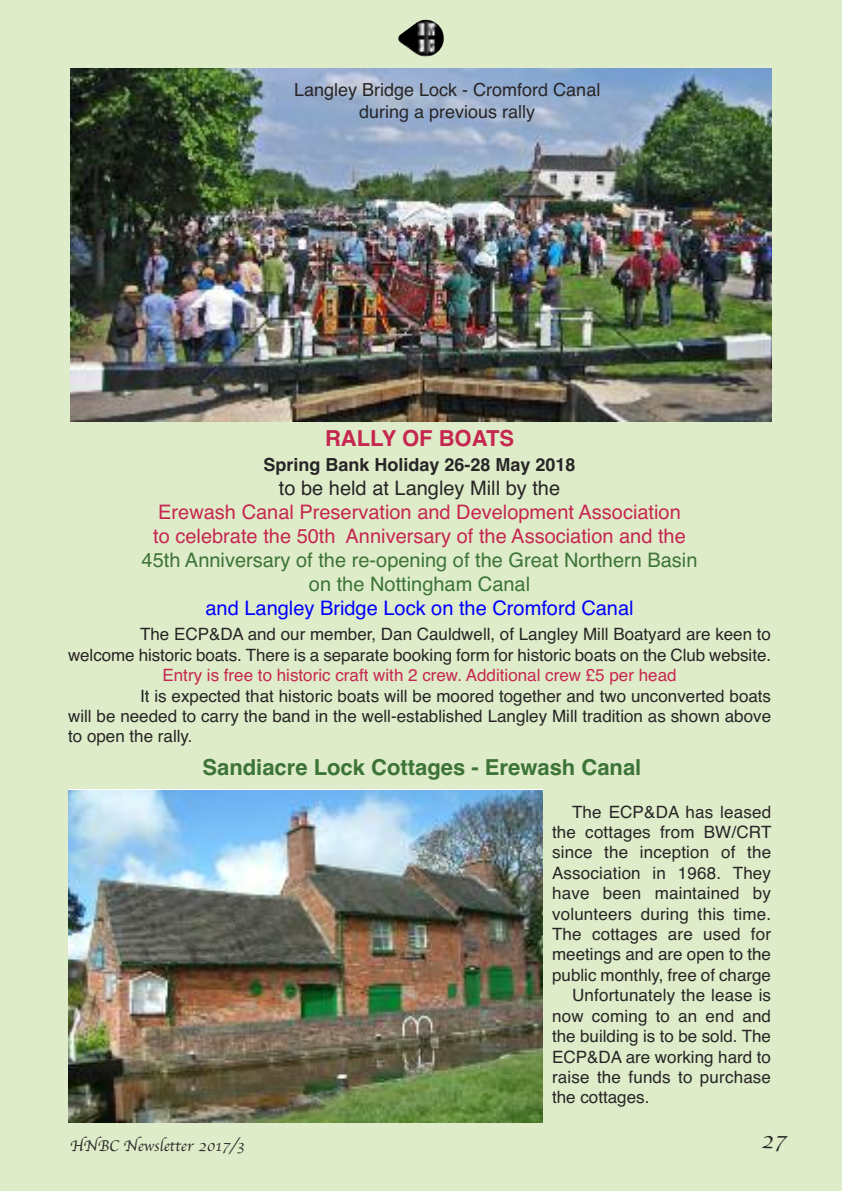
<style>
.page{position:relative;width:842px;height:1191px;background:#dfecc9}
.page>*{position:absolute;margin:0;border:0;box-sizing:border-box;transform-origin:0 0}
.t1{font:24px "Apple Chancery";color:#272526}
.t2{font:700 22px "Helvetica";color:#3d7438}
.t3{font:700 22px "Helvetica";color:#c62750}
.t4{font:20px/24px "Helvetica";color:#c62750}
.t5{font:20px/24px "Helvetica";color:#3d7438;text-align:center}
.t6{font:20px "Helvetica";color:#00f}
.t7{font:20px "Helvetica";color:#272526}
.t8{font:18px/21.6px "Helvetica";color:#272526;text-align:center}
.t9{font:700 18px "Helvetica";color:#272526}
.t10{font:17px/20.4px "Helvetica";color:#272526;text-align:right}
.t11{font:17px "Helvetica";color:#c62750}
.t12{font:16px "Apple Chancery";color:#272526}
</style>
<div class="page">
<img style="left:398px;top:20px;width:46px;height:37px">
<img style="left:71px;top:68px;width:700px;height:353px">
<img style="left:68px;top:790px;width:474px;height:332px">
<p class="t8" style="left:294px;top:79px;width:308px">Langley Bridge Lock - Cromford Canal during a previous rally</p>
<p class="t3" style="left:325px;top:425px;width:191px">RALLY OF BOATS</p>
<p class="t9" style="left:263px;top:454px;width:314px">Spring Bank Holiday 26-28 May 2018</p>
<p class="t7" style="left:279px;top:476px;width:283px">to be held at Langley Mill by the</p>
<p class="t4" style="left:153px;top:499px;width:534px">Erewash Canal Preservation and Development Association to celebrate the 50th Anniversary of the Association and the</p>
<p class="t5" style="left:142px;top:547px;width:557px">45th Anniversary of the re-opening of the Great Northern Basin on the Nottingham Canal</p>
<p class="t6" style="left:206px;top:596px;width:430px">and Langley Bridge Lock on the Cromford Canal</p>
<p class="t10" style="left:68px;top:624px;width:704px">The ECP&amp;DA and our member, Dan Cauldwell, of Langley Mill Boatyard are keen to<br>welcome historic boats. There is a separate booking form for historic boats on the Club website.</p>
<p class="t11" style="left:163px;top:665px;width:516px">Entry is free to historic craft with 2 crew. Additional crew £5 per head</p>
<p class="t10" style="left:68px;top:685px;width:705px;text-align:justify;text-indent:72px">It is expected that historic boats will be moored together and two unconverted boats will be needed to carry the band in the well-established Langley Mill tradition as shown above to open the rally.</p>
<p class="t2" style="left:202px;top:754px;width:440px">Sandiacre Lock Cottages - Erewash Canal</p>
<p class="t10" style="left:572px;top:801px;width:200px">The ECP&amp;DA has leased</p>
<p class="t10" style="left:552px;top:822px;width:221px">the cottages from BW/CRT</p>
<p class="t10" style="left:552px;top:842px;width:220px">since the inception of the</p>
<p class="t10" style="left:552px;top:862px;width:220px">Association in 1968. They</p>
<p class="t10" style="left:552px;top:883px;width:220px">have been maintained by</p>
<p class="t10" style="left:552px;top:903px;width:220px">volunteers during this time.</p>
<p class="t10" style="left:552px;top:924px;width:220px">The cottages are used for</p>
<p class="t10" style="left:552px;top:944px;width:220px">meetings and are open to the</p>
<p class="t10" style="left:552px;top:964px;width:220px">public monthly, free of charge</p>
<p class="t10" style="left:572px;top:985px;width:200px">Unfortunately the lease is</p>
<p class="t10" style="left:552px;top:1005px;width:220px">now coming to an end and</p>
<p class="t10" style="left:552px;top:1026px;width:220px">the building is to be sold. The</p>
<p class="t10" style="left:552px;top:1046px;width:220px">ECP&amp;DA are working hard to</p>
<p class="t10" style="left:552px;top:1066px;width:220px">raise the funds to purchase</p>
<p class="t10" style="left:552px;top:1087px;width:99px">the cottages.</p>
<p class="t12" style="left:70px;top:1136px;width:176px">HNBC Newsletter 2017/3</p>
<h1 class="t1" style="left:761px;top:1125px;width:27px">27</h1>
</div>
